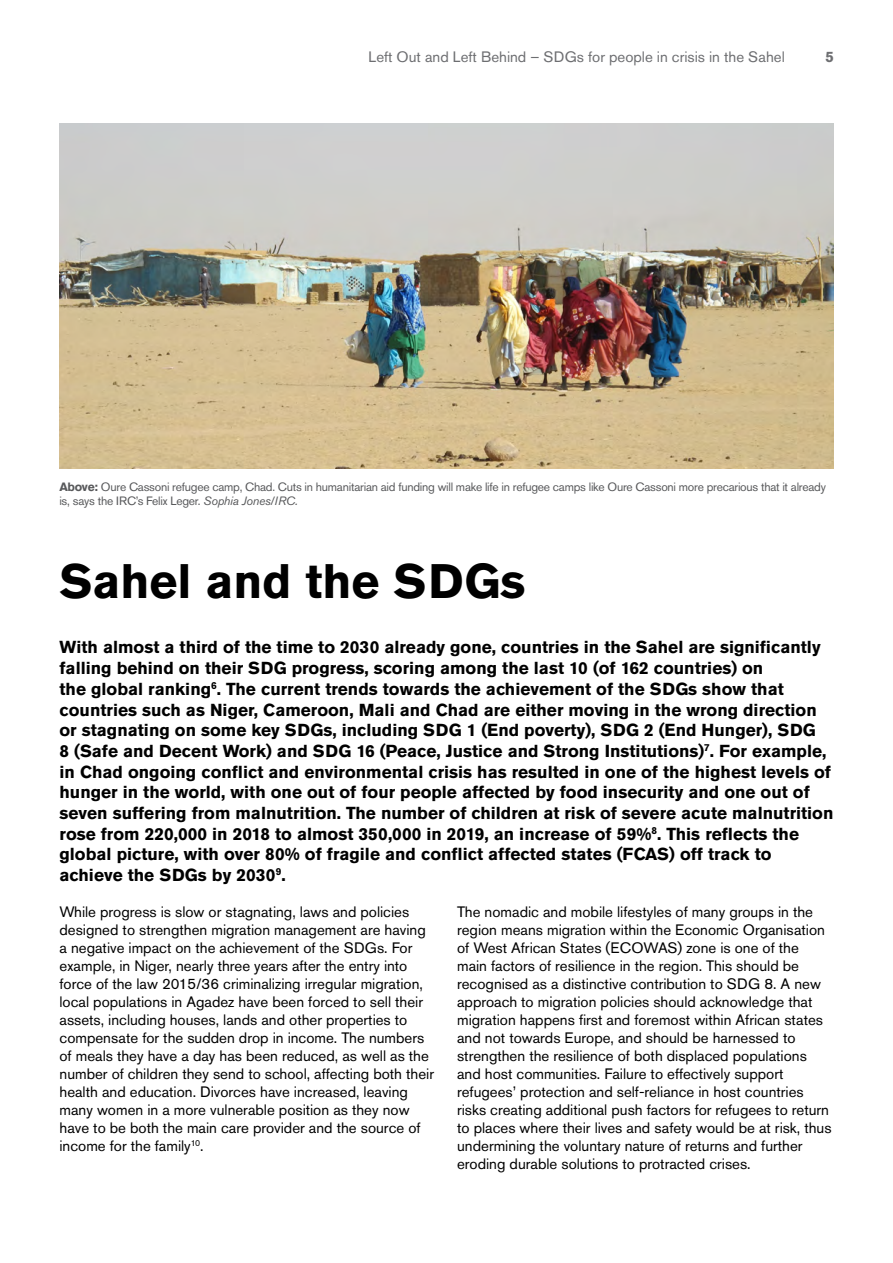
<style>
.page{position:relative;width:893px;height:1263px;background:#fff}
.page>*{position:absolute;margin:0;border:0;box-sizing:border-box;transform-origin:0 0}
.t1{font:700 48px "Akzidenz Grotesk Std";color:#000}
.t2{font:700 17.25px/20.7px "Akzidenz Grotesk Std";color:#000}
.t3{font:15px/18px "Akzidenz Grotesk Std";color:#000}
.t4{font:15px "Akzidenz Grotesk Std";color:#6d6e71}
.t5{font:700 15px "Akzidenz Grotesk Std";color:#6d6e71}
.t6{font:12px/14.4px "Akzidenz Grotesk Std";letter-spacing:-.02em;color:#58595b}
.s1{font-weight:700}
.s2{font-style:italic}
</style>
<div class="page">
<img style="left:60px;top:123px;width:774px;height:346px">
<p class="t4" style="left:368px;top:48px;width:418px">Left Out and Left Behind – SDGs for people in crisis in the Sahel</p>
<p class="t5" style="left:825px;top:48px;width:10px">5</p>
<p class="t6" style="left:59px;top:479px;width:768px"><span class="s1">Above:</span> Oure Cassoni refugee camp, Chad. Cuts in humanitarian aid funding will make life in refugee camps like Oure Cassoni more precarious that it already is, says the IRC’s Felix Leger. <span class="s2">Sophia Jones/IRC.</span></p>
<h1 class="t1" style="left:60px;top:553px;width:468px">Sahel and the SDGs</h1>
<p class="t2" style="left:60px;top:637px;width:775px">With almost a third of the time to 2030 already gone, countries in the Sahel are significantly falling behind on their SDG progress, scoring among the last 10 (of 162 countries) on<br>the global ranking<sup>6</sup>. The current trends towards the achievement of the SDGs show that countries such as Niger, Cameroon, Mali and Chad are either moving in the wrong direction or stagnating on some key SDGs, including SDG 1 (End poverty), SDG 2 (End Hunger), SDG<br>8 (Safe and Decent Work) and SDG 16 (Peace, Justice and Strong Institutions)<sup>7</sup>. For example, in Chad ongoing conflict and environmental crisis has resulted in one of the highest levels of hunger in the world, with one out of four people affected by food insecurity and one out of seven suffering from malnutrition. The number of children at risk of severe acute malnutrition rose from 220,000 in 2018 to almost 350,000 in 2019, an increase of 59%<sup>8</sup>. This reflects the global picture, with over 80% of fragile and conflict affected states (FCAS) off track to achieve the SDGs by 2030<sup>9</sup>.</p>
<p class="t3" style="left:60px;top:903px;width:376px">While progress is slow or stagnating, laws and policies designed to strengthen migration management are having a negative impact on the achievement of the SDGs. For example, in Niger, nearly three years after the entry into force of the law 2015/36 criminalizing irregular migration, local populations in Agadez have been forced to sell their assets, including houses, lands and other properties to compensate for the sudden drop in income. The numbers of meals they have a day has been reduced, as well as the number of children they send to school, affecting both their health and education. Divorces have increased, leaving many women in a more vulnerable position as they now have to be both the main care provider and the source of income for the family<sup>10</sup>.</p>
<p class="t3" style="left:457px;top:903px;width:376px">The nomadic and mobile lifestyles of many groups in the region means migration within the Economic Organisation of West African States (ECOWAS) zone is one of the main factors of resilience in the region. This should be recognised as a distinctive contribution to SDG 8. A new approach to migration policies should acknowledge that migration happens first and foremost within African states and not towards Europe, and should be harnessed to strengthen the resilience of both displaced populations and host communities. Failure to effectively support refugees’ protection and self-reliance in host countries risks creating additional push factors for refugees to return to places where their lives and safety would be at risk, thus undermining the voluntary nature of returns and further eroding durable solutions to protracted crises.</p>
</div>
